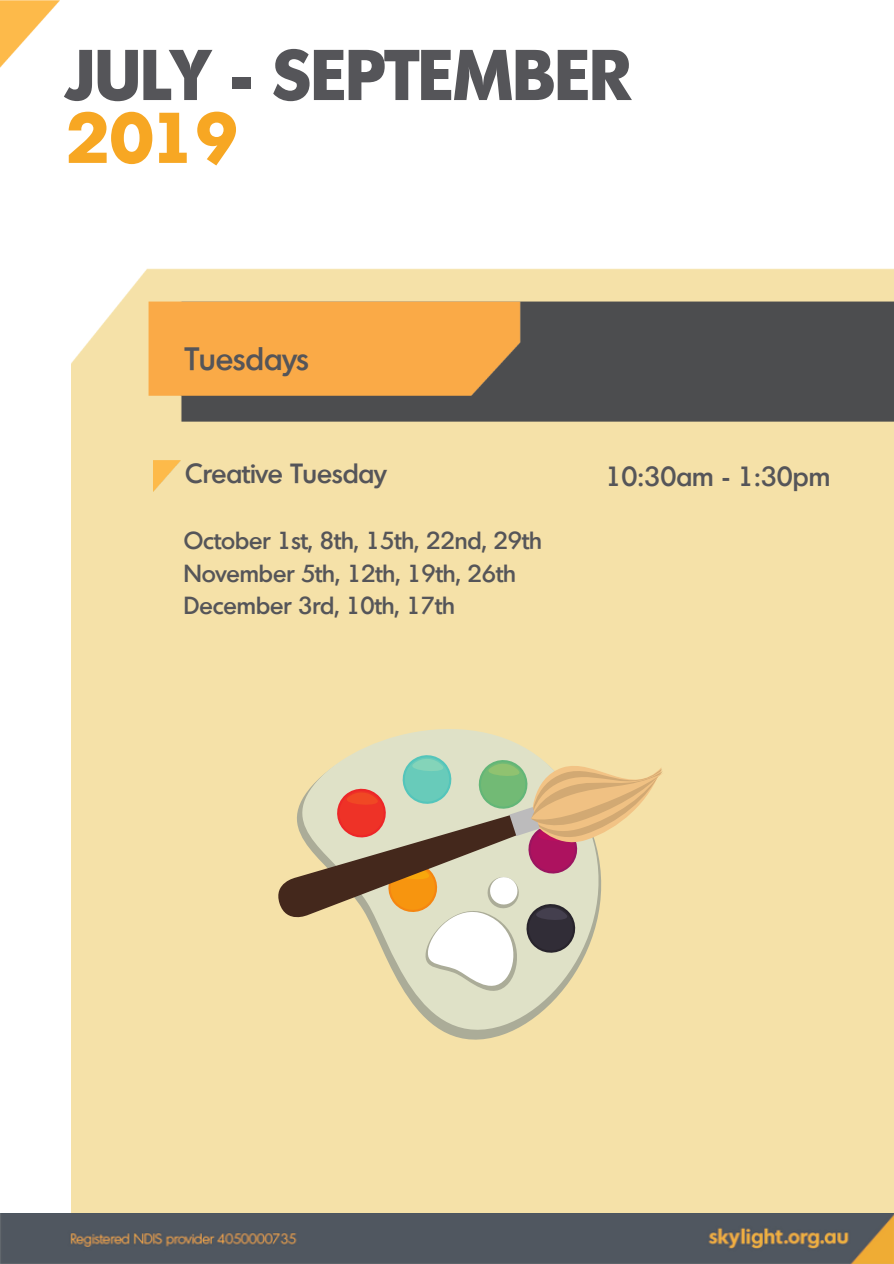
<style>
.page{position:relative;width:894px;height:1264px;background:#fff}
.page>*{position:absolute;margin:0;border:0;box-sizing:border-box;transform-origin:0 0}
.t1{font:700 69.6px "Montreal TS";color:#555559}
.t2{font:700 69.6px "Montreal TS";color:#f7a723}
.t3{font:500 31.5px "Montreal TS";color:#555559}
.t4{font:500 27px "Montreal TS";color:#555559}
.t5{font:500 24px/32.7px "Montreal TS";color:#555559}
</style>
<div class="page">
<img style="left:0;top:0;width:59px;height:68px">
<img style="left:148px;top:301px;width:745px;height:121px">
<img style="left:0;top:1213px;width:893px;height:50px">
<img style="left:153px;top:460px;width:27px;height:31px">
<div style="left:225px;top:646px;width:462px;height:466px;background:#f5e1a8"></div>
<div style="left:232px;top:647px;width:450px;height:453px;background:#f5e1a8"></div>
<svg style="left:259px;top:724px;width:68px;height:268px;background:#e0cd9c"></svg>
<svg style="left:327px;top:708px;width:346px;height:315px;background:#d8c9a4"></svg>
<h1 class="t1" style="left:65px;top:50px;width:566px">JULY - SEPTEMBER</h1>
<h1 class="t2" style="left:65px;top:113px;width:175px">2019</h1>
<h2 class="t3" style="left:185px;top:347px;width:125px">Tuesdays</h2>
<p class="t4" style="left:185px;top:464px;width:203px">Creative Tuesday</p>
<p class="t5" style="left:184px;top:526px;width:359px">October 1st, 8th, 15th, 22nd, 29th<br>November 5th, 12th, 19th, 26th<br>December 3rd, 10th, 17th</p>
<p class="t4" style="left:605px;top:467px;width:226px">10:30am - 1:30pm</p>
</div>
